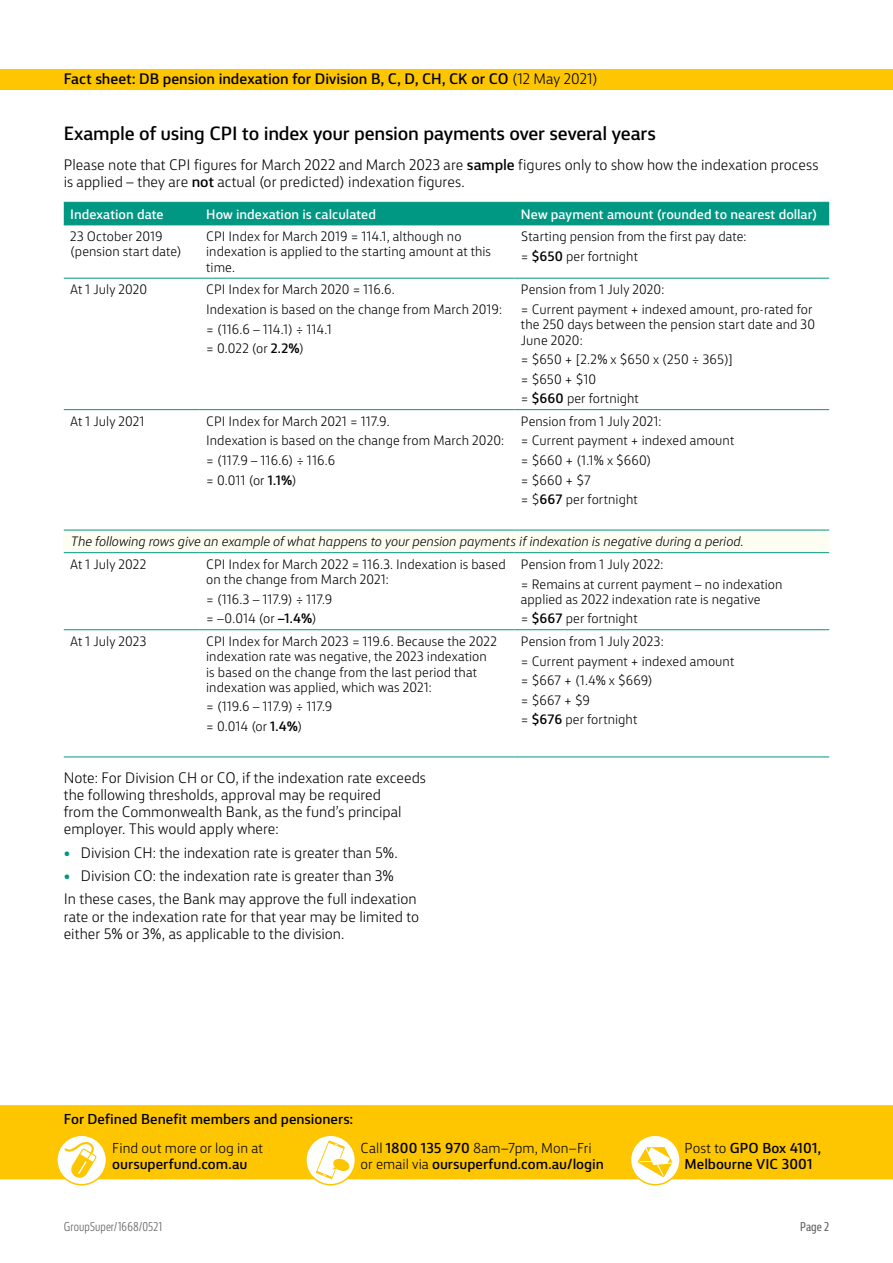
<style>
.page{position:relative;width:893px;height:1263px;background:#fff}
.page>*{position:absolute;margin:0;border:0;box-sizing:border-box;transform-origin:0 0}
.GS_01_Sub_head_2{font:500 18px "CBA Sans";letter-spacing:-.015em;color:#000}
.GS_01_Body{font:300 14.25px/17.1px "CBA Sans";color:#000}
.t1{font:500 14.25px "CBA Sans";color:#000}
.t2{font:500 13.5px/16.2px "CBA Sans";color:#000}
.t3{font:300 13.5px "CBA Sans";color:#000}
.GS_02_Table_Body{font:300 12.75px/15.3px "CBA Sans";letter-spacing:.005em;color:#000}
.GS_02_Table_Body-2{font:italic 300 12.75px "CBA Sans";letter-spacing:-.005em;color:#000}
.GS_02_Table_Header_T{font:500 12.75px "CBA Sans";color:#fff}
.t4{font:300 12px "CBA Sans Condensed";letter-spacing:.005em;color:#646363}
.t5{font:12px "CBA Sans Condensed";color:#646363}
.s1{font-weight:300}
.s2{font-weight:500}
.s3{color:#009783}
</style>
<div class="page">
<div style="left:0;top:69px;width:893px;height:21px;background:#fdc600"></div>
<div style="left:0;top:1105px;width:893px;height:74px;background:#fdc600"></div>
<svg style="left:57px;top:1135px;width:49px;height:50px"></svg>
<svg style="left:64px;top:1141px;width:33px;height:37px"></svg>
<div style="left:56px;top:1134px;width:51px;height:51px;border:2px solid #fdc600;border-radius:50%"></div>
<svg style="left:306px;top:1135px;width:49px;height:50px"></svg>
<svg style="left:316px;top:1140px;width:34px;height:39px"></svg>
<div style="left:305px;top:1134px;width:51px;height:51px;border:2px solid #fdc600;border-radius:50%"></div>
<svg style="left:630px;top:1135px;width:50px;height:50px"></svg>
<svg style="left:638px;top:1147px;width:34px;height:30px"></svg>
<div style="left:630px;top:1134px;width:51px;height:51px;border:2px solid #fdc600;border-radius:50%"></div>
<div style="left:64px;top:203px;width:765px;height:22px;background:#009783"></div>
<div style="left:64px;top:530px;width:765px;height:23px;background:#fefdf1"></div>
<hr style="left:64px;top:202px;width:136px;height:1px;background:#009783">
<hr style="left:200px;top:202px;width:314px;height:1px;background:#009783">
<hr style="left:514px;top:202px;width:315px;height:1px;background:#009783">
<hr style="left:64px;top:225px;width:136px;height:1px;background:#009783">
<hr style="left:200px;top:225px;width:314px;height:1px;background:#009783">
<hr style="left:514px;top:225px;width:315px;height:1px;background:#009783">
<hr style="left:64px;top:278px;width:136px;height:1px;background:#009783">
<hr style="left:200px;top:278px;width:314px;height:1px;background:#009783">
<hr style="left:514px;top:278px;width:315px;height:1px;background:#009783">
<hr style="left:64px;top:409px;width:136px;height:1px;background:#009783">
<hr style="left:200px;top:409px;width:314px;height:1px;background:#009783">
<hr style="left:514px;top:409px;width:315px;height:1px;background:#009783">
<hr style="left:64px;top:530px;width:136px;height:1px;background:#009783">
<hr style="left:200px;top:530px;width:314px;height:1px;background:#009783">
<hr style="left:514px;top:530px;width:315px;height:1px;background:#009783">
<hr style="left:64px;top:552px;width:136px;height:1px;background:#009783">
<hr style="left:200px;top:552px;width:314px;height:1px;background:#009783">
<hr style="left:514px;top:552px;width:315px;height:1px;background:#009783">
<hr style="left:64px;top:629px;width:136px;height:1px;background:#009783">
<hr style="left:200px;top:629px;width:314px;height:1px;background:#009783">
<hr style="left:514px;top:629px;width:315px;height:1px;background:#009783">
<hr style="left:64px;top:757px;width:136px;height:1px;background:#009783">
<hr style="left:200px;top:757px;width:314px;height:1px;background:#009783">
<hr style="left:514px;top:757px;width:315px;height:1px;background:#009783">
<p class="t1" style="left:64px;top:67px;width:536px">Fact sheet: DB pension indexation for Division B, C, D, CH, CK or CO <span class="s1">(12 May 2021)</span></p>
<h3 class="GS_01_Sub_head_2" style="left:64px;top:118px;width:594px">Example of using CPI to index your pension payments over several years</h3>
<p class="GS_01_Body" style="left:64px;top:155px;width:756px">Please note that CPI figures for March 2022 and March 2023 are <span class="s2">sample</span> figures only to show how the indexation process is applied – they are <span class="s2">not</span> actual (or predicted) indexation figures.</p>
<p class="GS_02_Table_Header_T" style="left:70px;top:202px;width:95px">Indexation date</p>
<p class="GS_02_Table_Header_T" style="left:206px;top:202px;width:171px">How indexation is calculated</p>
<p class="GS_02_Table_Header_T" style="left:521px;top:202px;width:298px">New payment amount (rounded to nearest dollar)</p>
<p class="GS_02_Table_Body" style="left:70px;top:228px;width:113px">23 October 2019 (pension start date)</p>
<p class="GS_02_Table_Body" style="left:206px;top:228px;width:286px">CPI Index for March 2019 = 114.1, although no indexation is applied to the starting amount at this time.</p>
<p class="GS_02_Table_Body" style="left:521px;top:228px;width:227px">Starting pension from the first pay date:</p>
<p class="GS_02_Table_Body" style="left:521px;top:247px;width:119px">= <span class="s2">$650</span> per fortnight</p>
<p class="GS_02_Table_Body" style="left:70px;top:281px;width:79px">At 1 July 2020</p>
<p class="GS_02_Table_Body" style="left:206px;top:281px;width:190px">CPI Index for March 2020 = 116.6.</p>
<p class="GS_02_Table_Body" style="left:206px;top:301px;width:297px">Indexation is based on the change from March 2019:</p>
<p class="GS_02_Table_Body" style="left:206px;top:320px;width:127px">= (116.6 – 114.1) ÷ 114.1</p>
<p class="GS_02_Table_Body" style="left:206px;top:340px;width:99px">= 0.022 (or <span class="s2">2.2%</span>)</p>
<p class="GS_02_Table_Body" style="left:521px;top:281px;width:145px">Pension from 1 July 2020:</p>
<p class="GS_02_Table_Body" style="left:521px;top:301px;width:296px">= Current payment + indexed amount, pro-rated for the 250 days between the pension start date and 30<br>June 2020:</p>
<p class="GS_02_Table_Body" style="left:521px;top:351px;width:213px">= $650 + [2.2% x $650 x (250 ÷ 365)]</p>
<p class="GS_02_Table_Body" style="left:521px;top:370px;width:77px">= $650 + $10</p>
<p class="GS_02_Table_Body" style="left:521px;top:390px;width:120px">= <span class="s2">$660</span> per fortnight</p>
<p class="GS_02_Table_Body" style="left:70px;top:412px;width:76px">At 1 July 2021</p>
<p class="GS_02_Table_Body" style="left:206px;top:412px;width:185px">CPI Index for March 2021 = 117.9.</p>
<p class="GS_02_Table_Body" style="left:206px;top:432px;width:299px">Indexation is based on the change from March 2020:</p>
<p class="GS_02_Table_Body" style="left:206px;top:452px;width:131px">= (117.9 – 116.6) ÷ 116.6</p>
<p class="GS_02_Table_Body" style="left:206px;top:471px;width:92px">= 0.011 (or <span class="s2">1.1%</span>)</p>
<p class="GS_02_Table_Body" style="left:521px;top:412px;width:142px">Pension from 1 July 2021:</p>
<p class="GS_02_Table_Body" style="left:521px;top:432px;width:215px">= Current payment + indexed amount</p>
<p class="GS_02_Table_Body" style="left:521px;top:452px;width:132px">= $660 + (1.1% x $660)</p>
<p class="GS_02_Table_Body" style="left:521px;top:471px;width:71px">= $660 + $7</p>
<p class="GS_02_Table_Body" style="left:521px;top:491px;width:118px">= $<span class="s2">667</span> per fortnight</p>
<p class="GS_02_Table_Body-2" style="left:70px;top:531px;width:674px">The following rows give an example of what happens to your pension payments if indexation is negative during a period.</p>
<p class="GS_02_Table_Body" style="left:70px;top:555px;width:78px">At 1 July 2022</p>
<p class="GS_02_Table_Body" style="left:206px;top:555px;width:301px">CPI Index for March 2022 = 116.3. Indexation is based on the change from March 2021:</p>
<p class="GS_02_Table_Body" style="left:206px;top:590px;width:128px">= (116.3 – 117.9) ÷ 117.9</p>
<p class="GS_02_Table_Body" style="left:206px;top:610px;width:112px">= –0.014 (or <span class="s2">–1.4%</span>)</p>
<p class="GS_02_Table_Body" style="left:521px;top:555px;width:144px">Pension from 1 July 2022:</p>
<p class="GS_02_Table_Body" style="left:521px;top:575px;width:263px">= Remains at current payment – no indexation applied as 2022 indexation rate is negative</p>
<p class="GS_02_Table_Body" style="left:521px;top:610px;width:118px">= <span class="s2">$667</span> per fortnight</p>
<p class="GS_02_Table_Body" style="left:70px;top:632px;width:78px">At 1 July 2023</p>
<p class="GS_02_Table_Body" style="left:206px;top:632px;width:292px">CPI Index for March 2023 = 119.6. Because the 2022 indexation rate was negative, the 2023 indexation is based on the change from the last period that indexation was applied, which was 2021:</p>
<p class="GS_02_Table_Body" style="left:206px;top:698px;width:128px">= (119.6 – 117.9) ÷ 117.9</p>
<p class="GS_02_Table_Body" style="left:206px;top:718px;width:98px">= 0.014 (or <span class="s2">1.4%</span>)</p>
<p class="GS_01_Body" style="left:64px;top:768px;width:364px">Note: For Division CH or CO, if the indexation rate exceeds the following thresholds, approval may be required<br>from the Commonwealth Bank, as the fund’s principal employer. This would apply where:</p>
<p class="GS_01_Body" style="left:64px;top:842px;width:336px"><span class="s3">•</span> Division CH: the indexation rate is greater than 5%.</p>
<p class="GS_01_Body" style="left:64px;top:866px;width:332px"><span class="s3">•</span> Division CO: the indexation rate is greater than 3%</p>
<p class="GS_01_Body" style="left:64px;top:889px;width:357px">In these cases, the Bank may approve the full indexation rate or the indexation rate for that year may be limited to either 5% or 3%, as applicable to the division.</p>
<p class="GS_02_Table_Body" style="left:521px;top:632px;width:144px">Pension from 1 July 2023:</p>
<p class="GS_02_Table_Body" style="left:521px;top:652px;width:215px">= Current payment + indexed amount</p>
<p class="GS_02_Table_Body" style="left:521px;top:672px;width:133px">= $667 + (1.4% x $669)</p>
<p class="GS_02_Table_Body" style="left:521px;top:691px;width:71px">= $667 + $9</p>
<p class="GS_02_Table_Body" style="left:521px;top:711px;width:118px">= <span class="s2">$676</span> per fortnight</p>
<p class="t2" style="left:64px;top:1110px;width:291px">For Defined Benefit members and pensioners:</p>
<p class="t3" style="left:112px;top:1137px;width:152px">Find out more or log in at</p>
<p class="t2" style="left:112px;top:1155px;width:137px">oursuperfund.com.au</p>
<p class="t2" style="left:361px;top:1139px;width:245px"><span class="s1">Call</span> 1800 135 970 <span class="s1">8am–7pm, Mon–Fri or email via</span> oursuperfund.com.au/login</p>
<p class="t2" style="left:685px;top:1139px;width:138px"><span class="s1">Post to</span> GPO Box 4101,<br>Melbourne VIC 3001</p>
<p class="t4" style="left:64px;top:1217px;width:100px">GroupSuper/1668/0521</p>
<p class="t5" style="left:800px;top:1217px;width:31px">Page 2</p>
</div>
